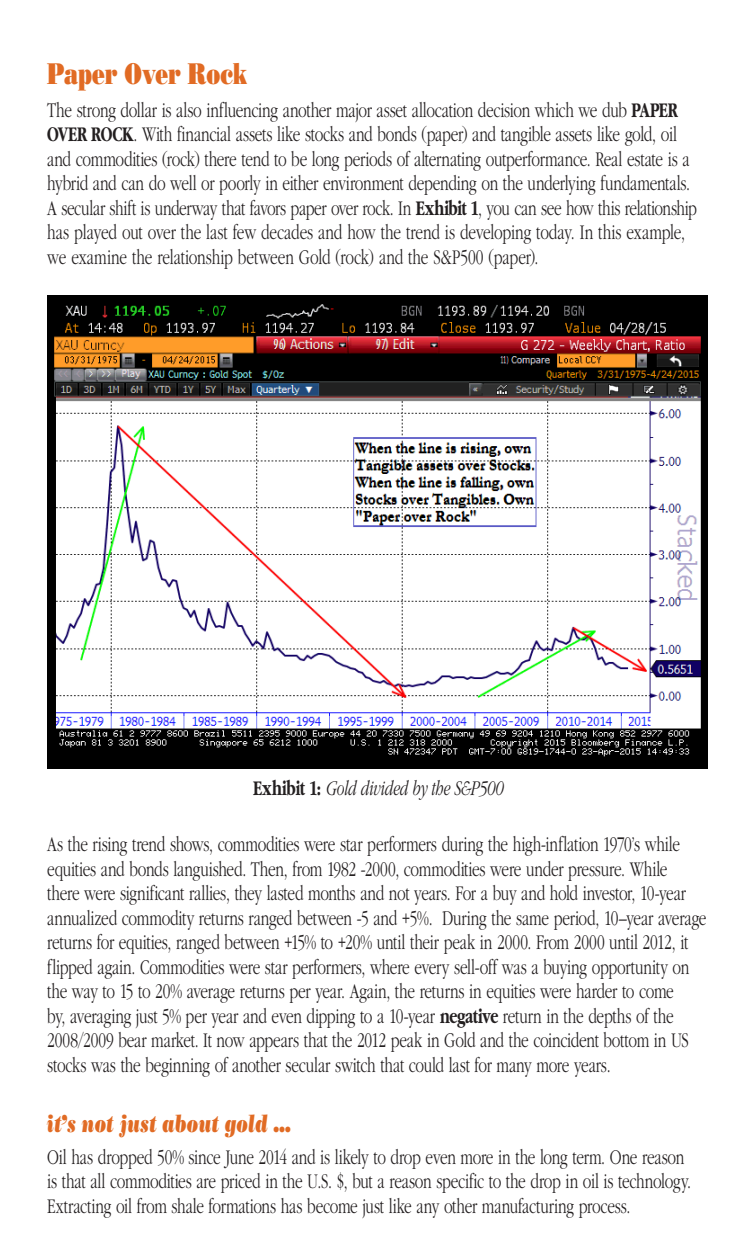
<style>
.page{position:relative;width:756px;height:1260px;background:#fff}
.page>*{position:absolute;margin:0;border:0;box-sizing:border-box;transform-origin:0 0}
.t1{font:29.75px "Bodoni Poster";letter-spacing:-.01em;color:#e16b24;scale:.7 1}
.t2{font:italic 24.85px "Bodoni Poster";color:#e16b24;scale:.7 1}
.t3{font:300 21.7px/24.5px "Garamond";letter-spacing:-.015em;color:#231f20;scale:.7 1}
.t4{font:italic 300 21.7px "Garamond";letter-spacing:-.01em;color:#231f20;scale:.7 1}
.s1{font-weight:700}
.s2{font-weight:700;font-style:normal}
</style>
<div class="page">
<img style="left:47px;top:296px;width:660px;height:473px">
<h1 class="t1" style="left:47px;top:56px;width:287px">Paper Over Rock</h1>
<p class="t3" style="left:47px;top:98px;width:930px">The strong dollar is also influencing another major asset allocation decision which we dub <span class="s1">PAPER OVER ROCK</span>. With financial assets like stocks and bonds (paper) and tangible assets like gold, oil and commodities (rock) there tend to be long periods of alternating outperformance. Real estate is a hybrid and can do well or poorly in either environment depending on the underlying fundamentals.<br>A secular shift is underway that favors paper over rock. In <span class="s1">Exhibit 1</span>, you can see how this relationship has played out over the last few decades and how the trend is developing today. In this example, we examine the relationship between Gold (rock) and the S&amp;P500 (paper).</p>
<p class="t4" style="left:253px;top:777px;width:358px"><span class="s2">Exhibit 1:</span> Gold divided by the S&amp;P500</p>
<p class="t3" style="left:47px;top:832px;width:943px">As the rising trend shows, commodities were star performers during the high-inflation 1970’s while equities and bonds languished. Then, from 1982 -2000, commodities were under pressure. While<br>there were significant rallies, they lasted months and not years. For a buy and hold investor, 10-year annualized commodity returns ranged between -5 and +5%. During the same period, 10–year average returns for equities, ranged between +15% to +20% until their peak in 2000. From 2000 until 2012, it flipped again. Commodities were star performers, where every sell-off was a buying opportunity on the way to 15 to 20% average returns per year. Again, the returns in equities were harder to come<br>by, averaging just 5% per year and even dipping to a 10-year <span class="s1">negative</span> return in the depths of the 2008/2009 bear market. It now appears that the 2012 peak in Gold and the coincident bottom in US stocks was the beginning of another secular switch that could last for many more years.</p>
<p class="t2" style="left:47px;top:1108px;width:350px">it’s not just about gold …</p>
<p class="t3" style="left:47px;top:1145px;width:922px">Oil has dropped 50% since June 2014 and is likely to drop even more in the long term. One reason is that all commodities are priced in the U.S. $, but a reason specific to the drop in oil is technology.<br>Extracting oil from shale formations has become just like any other manufacturing process.</p>
</div>
